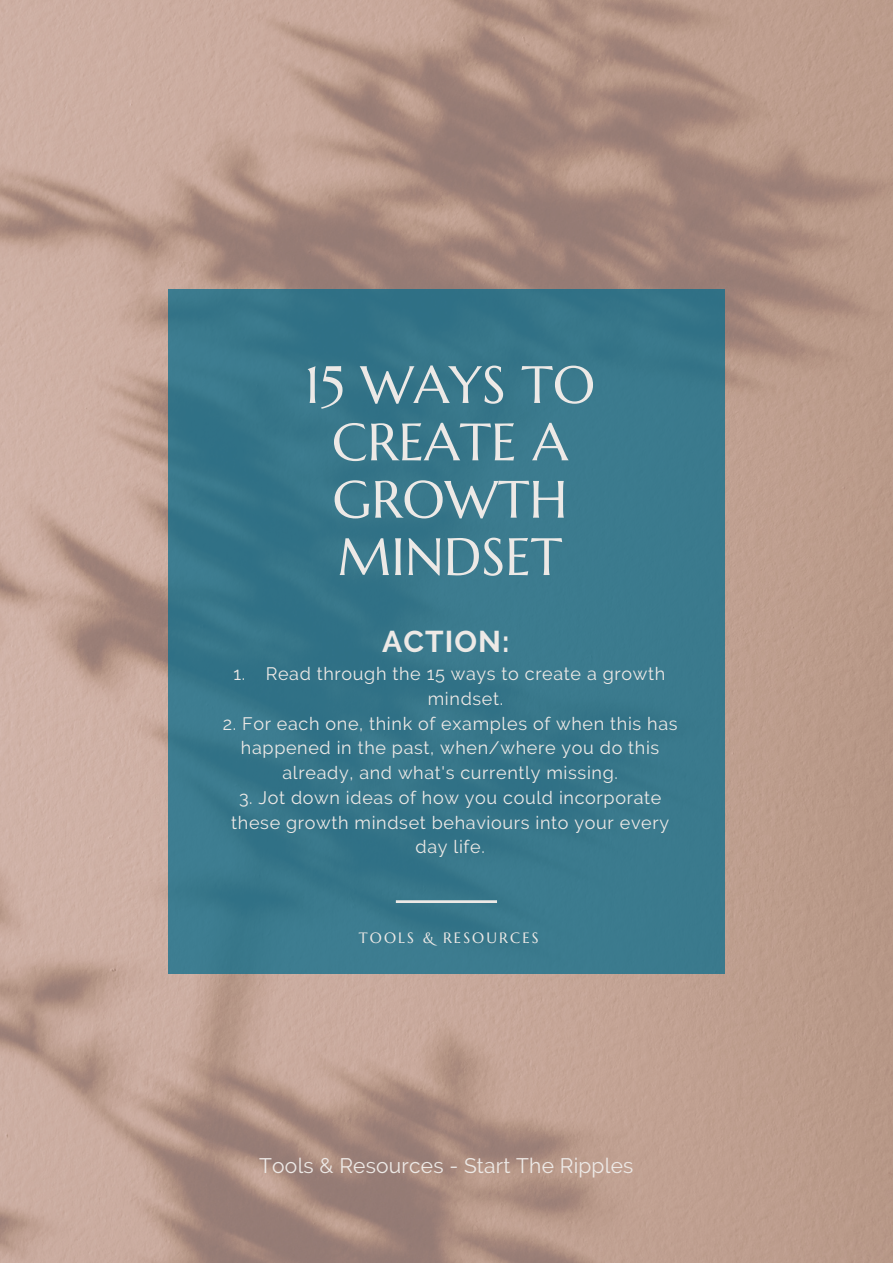
<style>
.page{position:relative;width:893px;height:1264px;background:#fff}
.page>*{position:absolute;margin:0;border:0;box-sizing:border-box;transform-origin:0 0}
.t1{font:52.5px/57.3px "Marcellus";color:#ede9e6;text-align:center}
.t2{font:700 30px "Raleway";letter-spacing:.035em;color:#ede9e6}
.t3{font:21px "Raleway";letter-spacing:.01em;color:#ede9e6}
.t4{font:18px/24.8px "Raleway";letter-spacing:.035em;color:#ede9e6;text-align:center}
.t5{font:15px "Marcellus";letter-spacing:.14em;color:#ede9e6}
</style>
<div class="page">
<img style="left:0;top:0;width:892px;height:1262px">
<div style="left:168px;top:289px;width:556px;height:684px;background:#39788b"></div>
<svg style="left:396px;top:900px;width:101px;height:3px"></svg>
<h1 class="t1" style="left:305px;top:356px;width:292px">15 WAYS TO<br>CREATE A<br>GROWTH<br>MINDSET</h1>
<h2 class="t2" style="left:382px;top:624px;width:129px">ACTION:</h2>
<p class="t4" style="left:266px;top:661px;width:401px">Read through the 15 ways to create a growth mindset.</p>
<p class="t4" style="left:233px;top:661px;width:13px">1.</p>
<p class="t4" style="left:223px;top:711px;width:456px">2. For each one, think of examples of when this has happened in the past, when/where you do this already, and what's currently missing.</p>
<p class="t4" style="left:231px;top:785px;width:439px">3. Jot down ideas of how you could incorporate these growth mindset behaviours into your every day life.</p>
<p class="t5" style="left:359px;top:928px;width:181px">TOOLS &amp; RESOURCES</p>
<p class="t3" style="left:259px;top:1153px;width:375px">Tools &amp; Resources - Start The Ripples</p>
</div>
